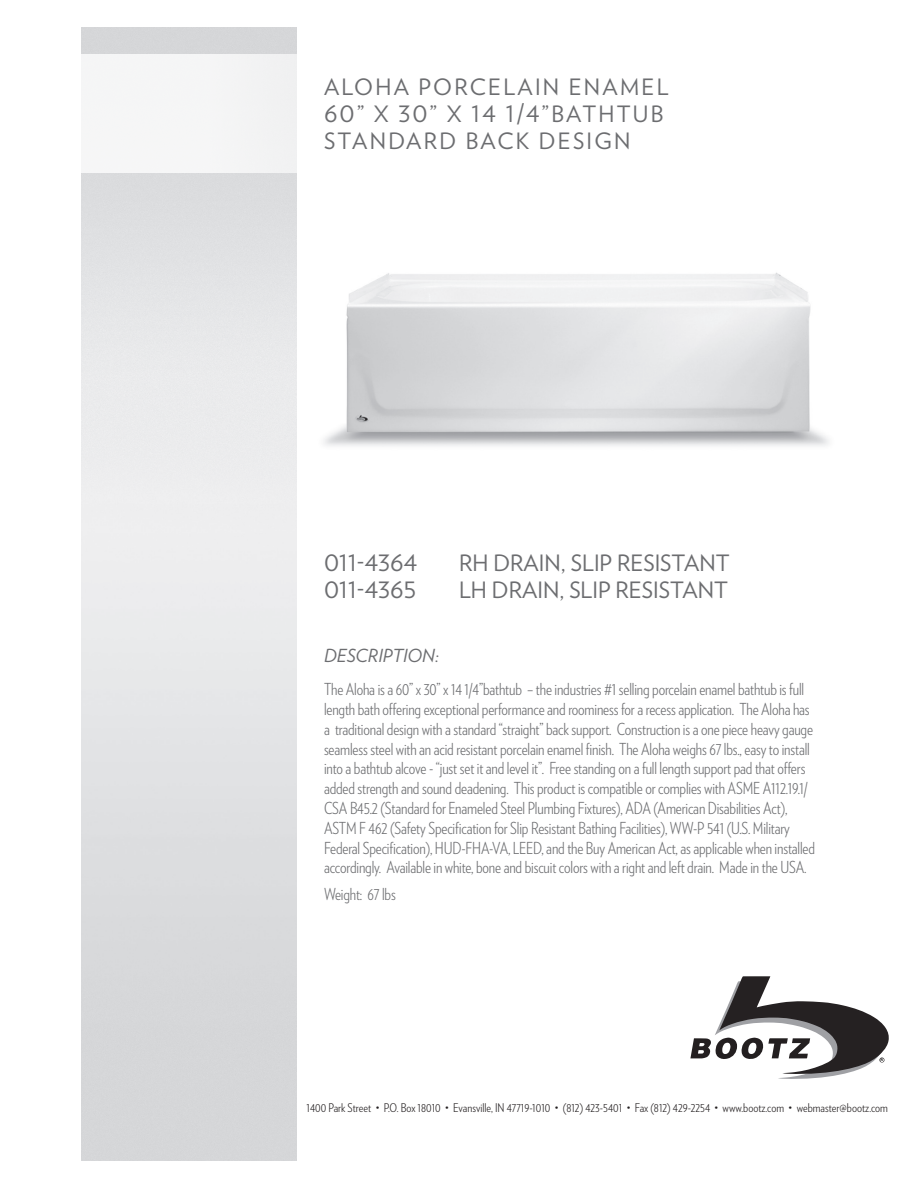
<style>
.page{position:relative;width:918px;height:1188px;background:#fff}
.page>*{position:absolute;margin:0;border:0;box-sizing:border-box;transform-origin:0 0}
.t1{font:22.5px/27px "Verlag";letter-spacing:.1em;color:#6c6d70}
.t2{font:22.5px "Verlag";color:#6c6d70}
.t3{font:italic 18px "Verlag";color:#6c6d70}
.t4{font:300 16.5px/19.8px "Verlag Condensed";letter-spacing:-.01em;color:#6c6d70}
.t5{font:300 12px "Verlag Condensed";color:#231f20;scale:1.06 1}
.t6{font:700 3.75px "Arial";color:#050504}
</style>
<div class="page">
<img style="left:324px;top:272px;width:505px;height:174px">
<svg style="left:690px;top:976px;width:199px;height:103px"></svg>
<h1 class="t1" style="left:324px;top:73px;width:346px">ALOHA PORCELAIN ENAMEL<br>60” X 30” X 14 1/4”BATHTUB<br>STANDARD BACK DESIGN</h1>
<h1 class="t2" style="left:324px;top:547px;width:95px">011-4364</h1>
<h1 class="t2" style="left:459px;top:547px;width:272px">RH DRAIN, SLIP RESISTANT</h1>
<h1 class="t2" style="left:324px;top:574px;width:94px">011-4365</h1>
<h1 class="t2" style="left:459px;top:574px;width:271px">LH DRAIN, SLIP RESISTANT</h1>
<p class="t3" style="left:324px;top:642px;width:117px">DESCRIPTION:</p>
<p class="t4" style="left:324px;top:679px;width:493px">The Aloha is a 60” x 30” x 14 1/4”bathtub – the industries #1 selling porcelain enamel bathtub is full length bath offering exceptional performance and roominess for a recess application. The Aloha has a traditional design with a standard “straight” back support. Construction is a one piece heavy gauge seamless steel with an acid resistant porcelain enamel finish. The Aloha weighs 67 lbs., easy to install into a bathtub alcove - “just set it and level it”. Free standing on a full length support pad that offers added strength and sound deadening. This product is compatible or complies with ASME A112.19.1/ CSA B45.2 (Standard for Enameled Steel Plumbing Fixtures), ADA (American Disabilities Act), ASTM F 462 (Safety Specification for Slip Resistant Bathing Facilities), WW-P 541 (U.S. Military Federal Specification), HUD-FHA-VA, LEED, and the Buy American Act, as applicable when installed accordingly. Available in white, bone and biscuit colors with a right and left drain. Made in the USA.</p>
<p class="t4" style="left:324px;top:883px;width:73px">Weight: 67 lbs</p>
<p class="t6" style="left:881px;top:1058px;width:4px">R</p>
<p class="t5" style="left:307px;top:1100px;width:550px">1400 Park Street • P.O. Box 18010 • Evansville, IN 47719-1010 • (812) 423-5401 • Fax (812) 429-2254 • www.bootz.com • webmaster@bootz.com</p>
</div>
